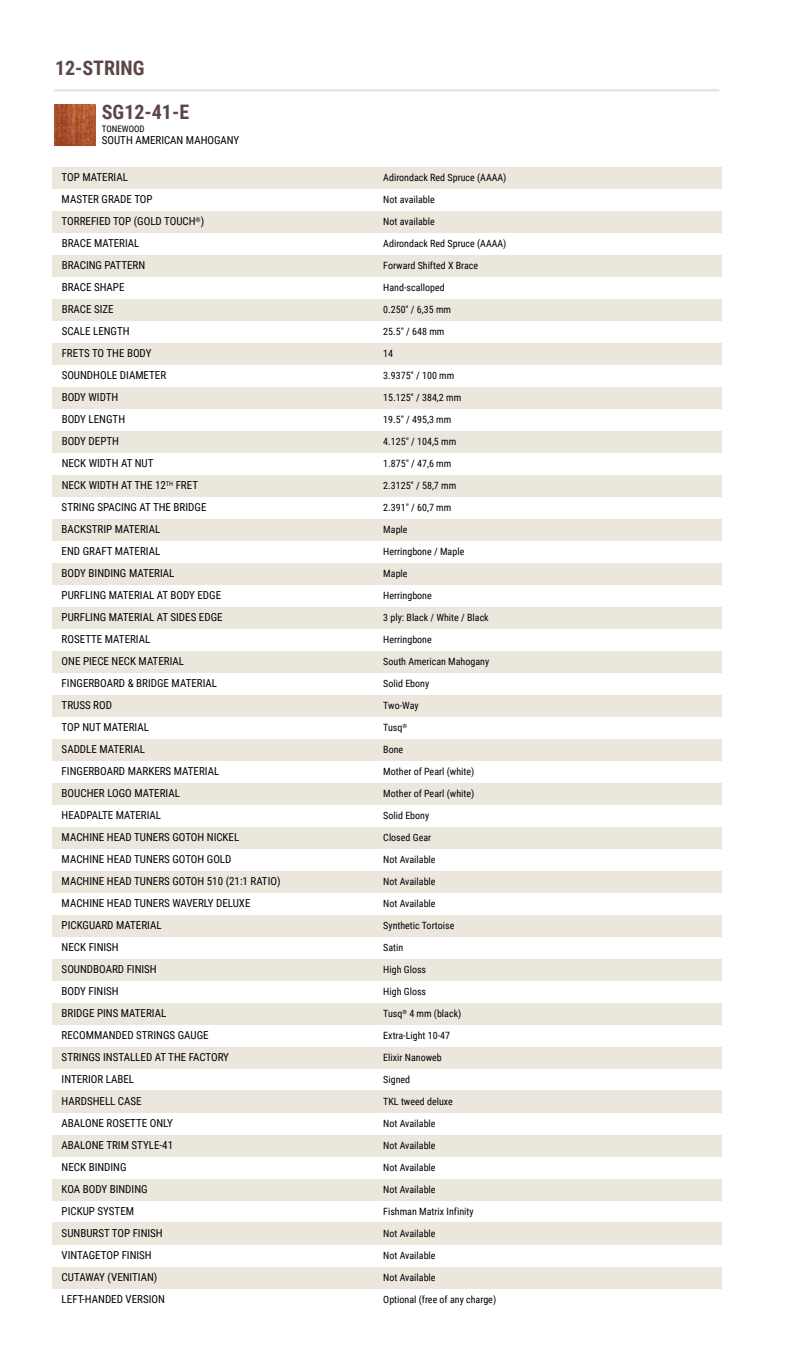
<style>
.page{position:relative;width:792px;height:1368px;background:#fff}
.page>*{position:absolute;margin:0;border:0;box-sizing:border-box;transform-origin:0 0}
.t1{font:700 20px "Roboto Condensed";color:#5b4745}
.t2{font:11px/22px "Roboto Condensed";color:#010101}
.t3{font:10px/22px "Roboto Condensed";color:#010101}
.t4{font:9px "Roboto Condensed";color:#010101}
</style>
<div class="page">
<div style="left:52px;top:167px;width:670px;height:22px;background:#ece7dd"></div>
<div style="left:52px;top:211px;width:670px;height:22px;background:#ece7dd"></div>
<div style="left:52px;top:255px;width:670px;height:22px;background:#ece7dd"></div>
<div style="left:52px;top:299px;width:670px;height:22px;background:#ece7dd"></div>
<div style="left:52px;top:343px;width:670px;height:22px;background:#ece7dd"></div>
<div style="left:52px;top:387px;width:670px;height:22px;background:#ece7dd"></div>
<div style="left:52px;top:431px;width:670px;height:22px;background:#ece7dd"></div>
<div style="left:52px;top:475px;width:670px;height:22px;background:#ece7dd"></div>
<div style="left:52px;top:519px;width:670px;height:22px;background:#ece7dd"></div>
<div style="left:52px;top:563px;width:670px;height:22px;background:#ece7dd"></div>
<div style="left:52px;top:607px;width:670px;height:22px;background:#ece7dd"></div>
<div style="left:52px;top:651px;width:670px;height:22px;background:#ece7dd"></div>
<div style="left:52px;top:695px;width:670px;height:22px;background:#ece7dd"></div>
<div style="left:52px;top:739px;width:670px;height:22px;background:#ece7dd"></div>
<div style="left:52px;top:783px;width:670px;height:22px;background:#ece7dd"></div>
<div style="left:52px;top:827px;width:670px;height:22px;background:#ece7dd"></div>
<div style="left:52px;top:871px;width:670px;height:22px;background:#ece7dd"></div>
<div style="left:52px;top:915px;width:670px;height:22px;background:#ece7dd"></div>
<div style="left:52px;top:959px;width:670px;height:22px;background:#ece7dd"></div>
<div style="left:52px;top:1003px;width:670px;height:22px;background:#ece7dd"></div>
<div style="left:52px;top:1047px;width:670px;height:22px;background:#ece7dd"></div>
<div style="left:52px;top:1091px;width:670px;height:22px;background:#ece7dd"></div>
<div style="left:52px;top:1135px;width:670px;height:22px;background:#ece7dd"></div>
<div style="left:52px;top:1179px;width:670px;height:22px;background:#ece7dd"></div>
<div style="left:52px;top:1223px;width:670px;height:22px;background:#ece7dd"></div>
<div style="left:52px;top:1267px;width:670px;height:22px;background:#ece7dd"></div>
<hr style="left:54px;top:89px;width:665px;height:3px;background:#ece7dd">
<img style="left:54px;top:104px;width:41px;height:41px">
<h1 class="t1" style="left:55px;top:54px;width:91px">12-STRING</h1>
<h1 class="t1" style="left:102px;top:98px;width:89px">SG12-41-E</h1>
<p class="t4" style="left:102px;top:123px;width:44px">TONEWOOD</p>
<p class="t2" style="left:102px;top:129px;width:139px">SOUTH AMERICAN MAHOGANY</p>
<p class="t2" style="left:62px;top:166px;width:220px">TOP MATERIAL<br>MASTER GRADE TOP<br>TORREFIED TOP (GOLD TOUCH<sup>®</sup>)<br>BRACE MATERIAL<br>BRACING PATTERN<br>BRACE SHAPE<br>BRACE SIZE<br>SCALE LENGTH<br>FRETS TO THE BODY<br>SOUNDHOLE DIAMETER<br>BODY WIDTH<br>BODY LENGTH<br>BODY DEPTH<br>NECK WIDTH AT NUT<br>NECK WIDTH AT THE 12<sup>TH</sup> FRET<br>STRING SPACING AT THE BRIDGE<br>BACKSTRIP MATERIAL<br>END GRAFT MATERIAL<br>BODY BINDING MATERIAL<br>PURFLING MATERIAL AT BODY EDGE<br>PURFLING MATERIAL AT SIDES EDGE<br>ROSETTE MATERIAL<br>ONE PIECE NECK MATERIAL<br>FINGERBOARD &amp; BRIDGE MATERIAL<br>TRUSS ROD<br>TOP NUT MATERIAL<br>SADDLE MATERIAL<br>FINGERBOARD MARKERS MATERIAL<br>BOUCHER LOGO MATERIAL<br>HEADPALTE MATERIAL<br>MACHINE HEAD TUNERS GOTOH NICKEL<br>MACHINE HEAD TUNERS GOTOH GOLD<br>MACHINE HEAD TUNERS GOTOH 510 (21:1 RATIO)<br>MACHINE HEAD TUNERS WAVERLY DELUXE<br>PICKGUARD MATERIAL<br>NECK FINISH<br>SOUNDBOARD FINISH<br>BODY FINISH<br>BRIDGE PINS MATERIAL<br>RECOMMANDED STRINGS GAUGE<br>STRINGS INSTALLED AT THE FACTORY<br>INTERIOR LABEL<br>HARDSHELL CASE<br>ABALONE ROSETTE ONLY<br>ABALONE TRIM STYLE-41<br>NECK BINDING<br>KOA BODY BINDING<br>PICKUP SYSTEM<br>SUNBURST TOP FINISH<br>VINTAGETOP FINISH<br>CUTAWAY (VENITIAN)<br>LEFT-HANDED VERSION</p>
<p class="t3" style="left:383px;top:166px;width:125px">Adirondack Red Spruce (AAAA)</p>
<p class="t3" style="left:383px;top:188px;width:53px">Not available</p>
<p class="t3" style="left:383px;top:210px;width:53px">Not available</p>
<p class="t3" style="left:383px;top:232px;width:125px">Adirondack Red Spruce (AAAA)</p>
<p class="t3" style="left:383px;top:254px;width:96px">Forward Shifted X Brace</p>
<p class="t3" style="left:383px;top:276px;width:63px">Hand-scalloped</p>
<p class="t3" style="left:383px;top:298px;width:69px">0.250'' / 6,35 mm</p>
<p class="t3" style="left:383px;top:320px;width:63px">25.5" / 648 mm</p>
<p class="t3" style="left:383px;top:342px;width:11px">14</p>
<p class="t3" style="left:383px;top:364px;width:72px">3.9375" / 100 mm</p>
<p class="t3" style="left:383px;top:386px;width:79px">15.125" / 384,2 mm</p>
<p class="t3" style="left:383px;top:408px;width:69px">19.5" / 495,3 mm</p>
<p class="t3" style="left:383px;top:430px;width:74px">4.125" / 104,5 mm</p>
<p class="t3" style="left:383px;top:452px;width:69px">1.875" / 47,6 mm</p>
<p class="t3" style="left:383px;top:474px;width:74px">2.3125" / 58,7 mm<br>2.391" / 60,7 mm</p>
<p class="t3" style="left:383px;top:518px;width:26px">Maple</p>
<p class="t3" style="left:383px;top:540px;width:83px">Herringbone / Maple</p>
<p class="t3" style="left:383px;top:562px;width:26px">Maple</p>
<p class="t3" style="left:383px;top:584px;width:50px">Herringbone</p>
<p class="t3" style="left:383px;top:606px;width:107px">3 ply: Black / White / Black</p>
<p class="t3" style="left:383px;top:628px;width:50px">Herringbone</p>
<p class="t3" style="left:383px;top:650px;width:107px">South American Mahogany</p>
<p class="t3" style="left:383px;top:672px;width:47px">Solid Ebony</p>
<p class="t3" style="left:383px;top:694px;width:37px">Two-Way</p>
<p class="t3" style="left:383px;top:716px;width:25px">Tusq<sup>®</sup></p>
<p class="t3" style="left:383px;top:738px;width:21px">Bone</p>
<p class="t3" style="left:383px;top:760px;width:92px">Mother of Pearl (white)</p>
<p class="t3" style="left:383px;top:782px;width:92px">Mother of Pearl (white)</p>
<p class="t3" style="left:383px;top:804px;width:47px">Solid Ebony</p>
<p class="t3" style="left:383px;top:826px;width:49px">Closed Gear</p>
<p class="t3" style="left:383px;top:848px;width:54px">Not Available</p>
<p class="t3" style="left:383px;top:870px;width:54px">Not Available</p>
<p class="t3" style="left:383px;top:892px;width:54px">Not Available</p>
<p class="t3" style="left:383px;top:914px;width:73px">Synthetic Tortoise</p>
<p class="t3" style="left:383px;top:936px;width:22px">Satin</p>
<p class="t3" style="left:383px;top:958px;width:44px">High Gloss</p>
<p class="t3" style="left:383px;top:980px;width:44px">High Gloss</p>
<p class="t3" style="left:383px;top:1002px;width:80px">Tusq<sup>®</sup> 4 mm (black)</p>
<p class="t3" style="left:383px;top:1024px;width:68px">Extra-Light 10-47</p>
<p class="t3" style="left:383px;top:1046px;width:60px">Elixir Nanoweb</p>
<p class="t3" style="left:383px;top:1068px;width:28px">Signed</p>
<p class="t3" style="left:383px;top:1090px;width:71px">TKL tweed deluxe</p>
<p class="t3" style="left:383px;top:1112px;width:54px">Not Available</p>
<p class="t3" style="left:383px;top:1134px;width:54px">Not Available</p>
<p class="t3" style="left:383px;top:1156px;width:54px">Not Available</p>
<p class="t3" style="left:383px;top:1178px;width:54px">Not Available</p>
<p class="t3" style="left:383px;top:1200px;width:92px">Fishman Matrix Infinity</p>
<p class="t3" style="left:383px;top:1222px;width:54px">Not Available</p>
<p class="t3" style="left:383px;top:1244px;width:54px">Not Available</p>
<p class="t3" style="left:383px;top:1266px;width:54px">Not Available</p>
<p class="t3" style="left:383px;top:1288px;width:114px">Optional (free of any charge)</p>
</div>
